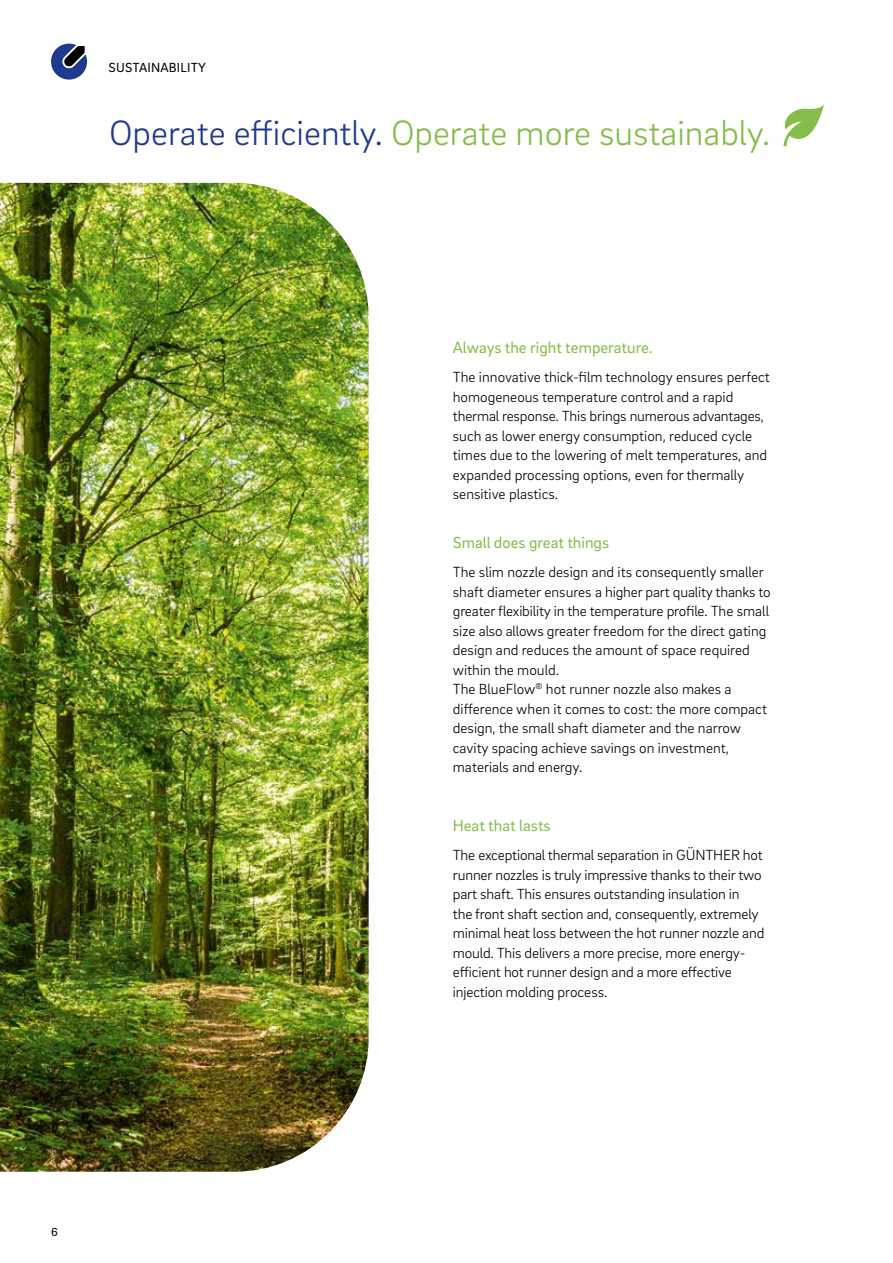
<style>
.page{position:relative;width:893px;height:1263px;background:#fff}
.page>*{position:absolute;margin:0;border:0;box-sizing:border-box;transform-origin:0 0}
.t1{font:300 36px "Brix Sans";color:#85bd4b}
.t2{font:16.5px "Brix Sans";color:#85bd4b}
.t3{font:300 15px/19.5px "Brix Sans";letter-spacing:-.005em;color:#000}
.t4{font:13.5px "Brix Sans";letter-spacing:.015em;color:#000}
.t5{font:12px "Brix Sans";color:#000}
.s1{color:#1e398f}
</style>
<div class="page">
<img style="left:0;top:183px;width:369px;height:989px">
<svg style="left:783px;top:104px;width:41px;height:43px"></svg>
<svg style="left:51px;top:43px;width:36px;height:37px"></svg>
<p class="t4" style="left:109px;top:59px;width:99px">SUSTAINABILITY</p>
<h1 class="t1" style="left:109px;top:110px;width:663px"><span class="s1">Operate efficiently.</span> Operate more sustainably.</h1>
<p class="t2" style="left:453px;top:337px;width:201px">Always the right temperature.</p>
<p class="t3" style="left:453px;top:367px;width:319px">The innovative thick-film technology ensures perfect homogeneous temperature control and a rapid thermal response. This brings numerous advantages, such as lower energy consumption, reduced cycle times due to the lowering of melt temperatures, and expanded processing options, even for thermally sensitive plastics.</p>
<p class="t2" style="left:453px;top:532px;width:158px">Small does great things</p>
<p class="t3" style="left:453px;top:562px;width:319px">The slim nozzle design and its consequently smaller shaft diameter ensures a higher part quality thanks to greater flexibility in the temperature profile. The small size also allows greater freedom for the direct gating design and reduces the amount of space required within the mould.<br>The BlueFlow<sup>®</sup> hot runner nozzle also makes a difference when it comes to cost: the more compact design, the small shaft diameter and the narrow cavity spacing achieve savings on investment, materials and energy.</p>
<p class="t2" style="left:453px;top:815px;width:99px">Heat that lasts</p>
<p class="t3" style="left:453px;top:845px;width:313px">The exceptional thermal separation in GÜNTHER hot runner nozzles is truly impressive thanks to their two part shaft. This ensures outstanding insulation in<br>the front shaft section and, consequently, extremely minimal heat loss between the hot runner nozzle and mould. This delivers a more precise, more energy&shy;efficient hot runner design and a more effective injection molding process.</p>
<p class="t5" style="left:51px;top:1225px;width:8px">6</p>
</div>
